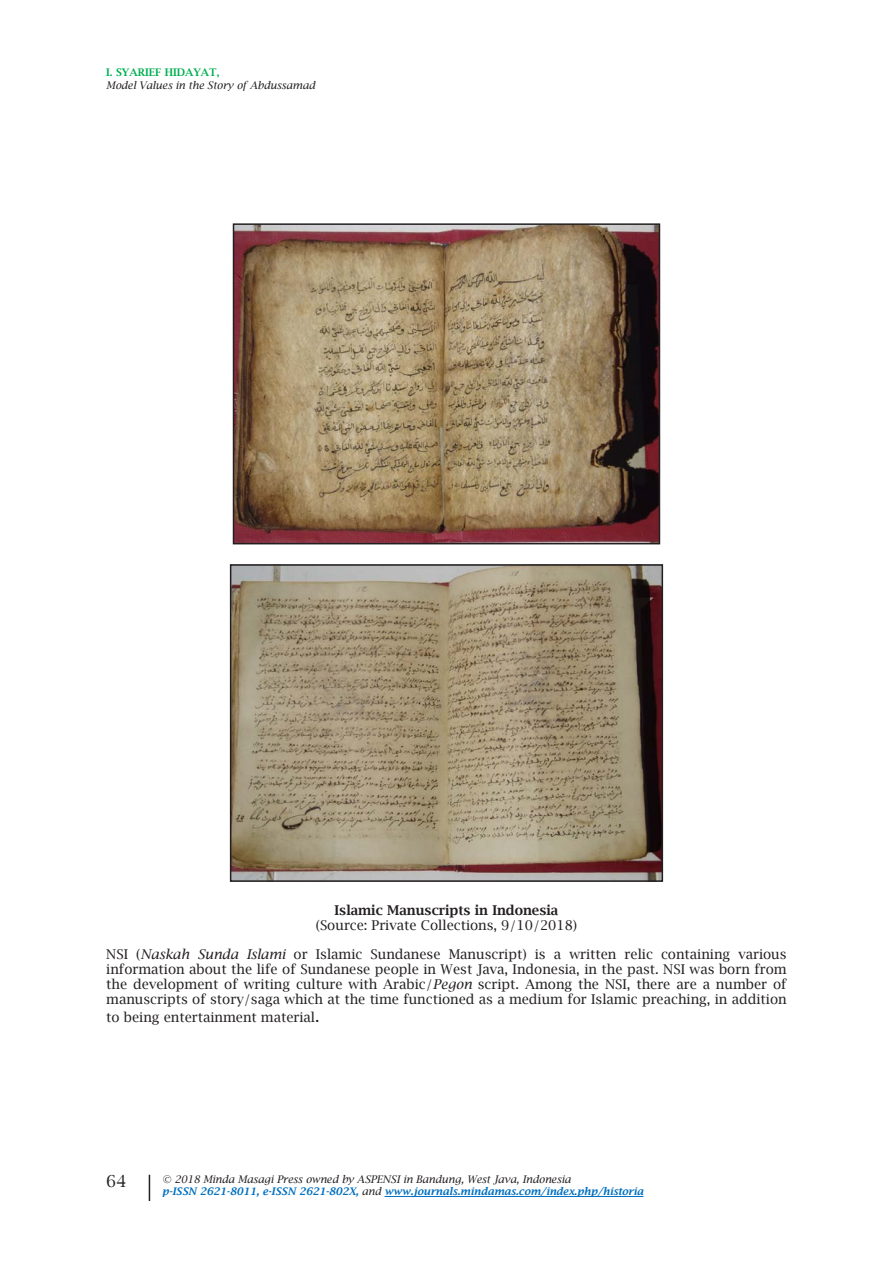
<style>
.page{position:relative;width:893px;height:1263px;background:#fff}
.page>*{position:absolute;margin:0;border:0;box-sizing:border-box;transform-origin:0 0}
.t1{font:16.5px "Lucida Bright";color:#231f20}
.t2{font:13.5px/14.9px "Lucida Bright";color:#231f20;text-align:justify}
.t3{font:600 13.5px "Lucida Bright";color:#231f20}
.t4{font:italic 600 10.5px/12.6px "Lucida Bright";color:#0070c0}
.t5{font:italic 10.5px "Lucida Bright";color:#231f20}
.t6{font:600 10.5px "Lucida Bright";color:#00b050}
.s1{font-style:italic}
.s2{font-size:16.5px}
.s3{font-weight:400;color:#231f20}
</style>
<div class="page">
<hr style="left:384px;top:1196px;width:259px;height:1px;background:#0070c0">
<svg style="left:149px;top:1175px;width:1px;height:26px"></svg>
<img style="left:236px;top:226px;width:421px;height:315px">
<div style="left:233px;top:223px;width:427px;height:321px;border:2px solid #231f20"></div>
<img style="left:233px;top:567px;width:427px;height:312px">
<div style="left:230px;top:564px;width:433px;height:318px;border:2px solid #231f20"></div>
<p class="t6" style="left:106px;top:66px;width:115px">I. SYARIEF HIDAYAT,</p>
<p class="t5" style="left:106px;top:79px;width:210px">Model Values in the Story of Abdussamad</p>
<p class="t3" style="left:335px;top:902px;width:225px">Islamic Manuscripts in Indonesia</p>
<p class="t2" style="left:316px;top:917px;width:263px">(Source: Private Collections, 9/10/2018)</p>
<p class="t2" style="left:106px;top:947px;width:682px">NSI (<span class="s1">Naskah Sunda Islami</span> or Islamic Sundanese Manuscript) is a written relic containing various information about the life of Sundanese people in West Java, Indonesia, in the past. NSI was born from the development of writing culture with Arabic/<span class="s1">Pegon</span> script. Among the NSI, there are a number of manuscripts of story/saga which at the time functioned as a medium for Islamic preaching, in addition</p>
<p class="t2" style="left:106px;top:1010px;width:215px">to being entertainment material<span class="s2">.</span></p>
<p class="t1" style="left:106px;top:1172px;width:22px">64</p>
<p class="t4" style="left:162px;top:1173px;width:483px"><span class="s3">© 2018 Minda Masagi Press owned by ASPENSI in Bandung, West Java, Indonesia<br></span>p-ISSN 2621-8011, e-ISSN 2621-802X, <span class="s3">and</span> www.journals.mindamas.com/index.php/historia</p>
</div>
